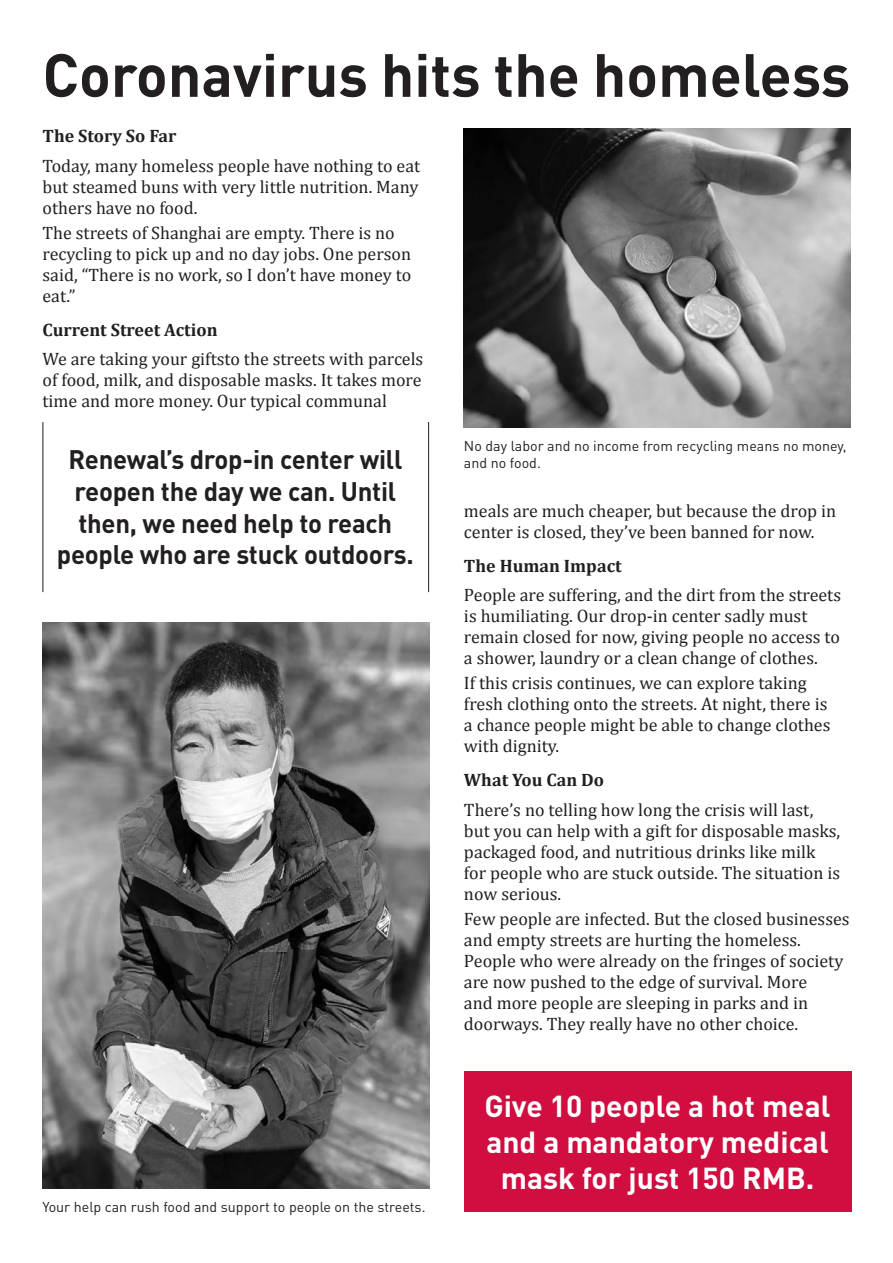
<style>
.page{position:relative;width:893px;height:1263px;background:#fff}
.page>*{position:absolute;margin:0;border:0;box-sizing:border-box;transform-origin:0 0}
.Headline_Dinpro_36{font:700 60px "DIN Pro";color:#231f20}
.A_hot_meal_Headline{font:700 30px/36px "DIN Pro";color:#fff;text-align:center}
.t1{font:700 26.55px/31.8px "DIN Pro";letter-spacing:-.01em;color:#231f20;text-align:center}
.Body_text_Cambria_12{font:18px/21px "Cambria";color:#231f20}
.Body_text_Cambria_12-2{font:700 18px "Cambria";color:#231f20}
.Photo_Caption_Dinpro{font:14.25px/17.1px "DIN Pro";color:#231f20}
</style>
<div class="page">
<hr style="left:428px;top:422px;width:1px;height:170px;background:#231f20">
<hr style="left:43px;top:422px;width:1px;height:170px;background:#231f20">
<img style="left:43px;top:623px;width:386px;height:565px">
<img style="left:464px;top:128px;width:386px;height:299px">
<div style="left:464px;top:1071px;width:387px;height:141px;background:#d10e40"></div>
<p class="Headline_Dinpro_36" style="left:43px;top:34px;width:809px">Coronavirus hits the homeless</p>
<p class="Body_text_Cambria_12-2" style="left:43px;top:124px;width:136px">The Story So Far</p>
<p class="Body_text_Cambria_12" style="left:43px;top:155px;width:379px;text-align:justify">Today, many homeless people have nothing to eat but steamed buns with very little nutrition. Many others have no food.</p>
<p class="Body_text_Cambria_12" style="left:43px;top:222px;width:370px">The streets of Shanghai are empty. There is no recycling to pick up and no day jobs. One person said, “There is no work, so I don’t have money to eat.”</p>
<p class="Body_text_Cambria_12-2" style="left:43px;top:317px;width:177px">Current Street Action</p>
<p class="Body_text_Cambria_12" style="left:43px;top:349px;width:382px;text-align:justify">We are taking your giftsto the streets with parcels of food, milk, and disposable masks. It takes more time and more money. Our typical communal</p>
<p class="t1" style="left:57px;top:442px;width:358px">Renewal’s drop-in center will reopen the day we can. Until then, we need help to reach people who are stuck outdoors.</p>
<p class="Photo_Caption_Dinpro" style="left:43px;top:1198px;width:384px">Your help can rush food and support to people on the streets.</p>
<p class="Photo_Caption_Dinpro" style="left:464px;top:437px;width:384px">No day labor and no income from recycling means no money, and no food.</p>
<p class="Body_text_Cambria_12" style="left:464px;top:500px;width:374px">meals are much cheaper, but because the drop in center is closed, they’ve been banned for now.</p>
<p class="Body_text_Cambria_12-2" style="left:464px;top:553px;width:159px">The Human Impact</p>
<p class="Body_text_Cambria_12" style="left:464px;top:584px;width:379px">People are suffering, and the dirt from the streets is humiliating. Our drop-in center sadly must remain closed for now, giving people no access to a shower, laundry or a clean change of clothes.</p>
<p class="Body_text_Cambria_12" style="left:464px;top:673px;width:368px">If this crisis continues, we can explore taking fresh clothing onto the streets. At night, there is a chance people might be able to change clothes with dignity.</p>
<p class="Body_text_Cambria_12-2" style="left:464px;top:767px;width:142px">What You Can Do</p>
<p class="Body_text_Cambria_12" style="left:464px;top:799px;width:378px">There’s no telling how long the crisis will last, but you can help with a gift for disposable masks, packaged food, and nutritious drinks like milk for people who are stuck outside. The situation is now serious.</p>
<p class="Body_text_Cambria_12" style="left:464px;top:908px;width:387px">Few people are infected. But the closed businesses and empty streets are hurting the homeless.<br>People who were already on the fringes of society are now pushed to the edge of survival. More<br>and more people are sleeping in parks and in doorways. They really have no other choice.</p>
<p class="A_hot_meal_Headline" style="left:485px;top:1087px;width:347px">Give 10 people a hot meal and a mandatory medical mask for just 150 RMB.</p>
</div>
